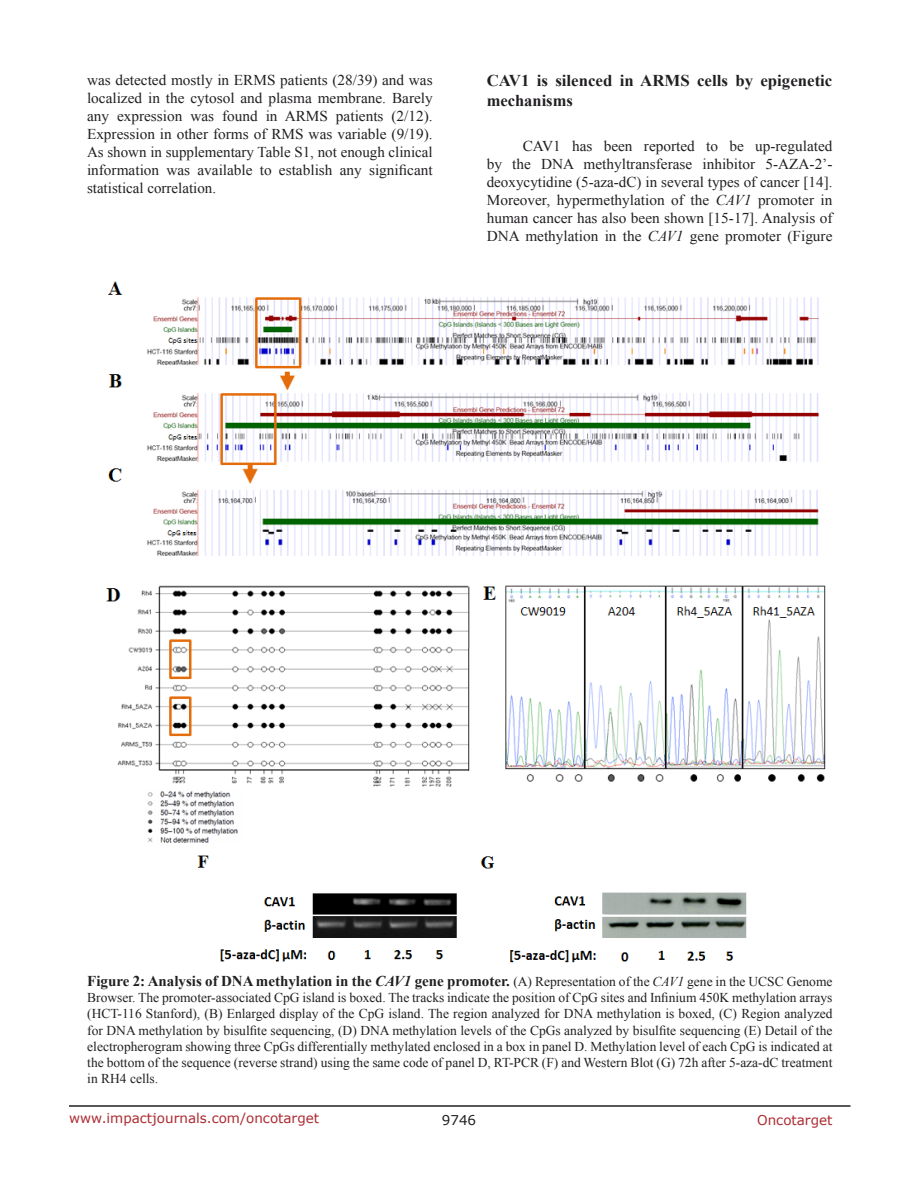
<style>
.page{position:relative;width:918px;height:1188px;background:#fff}
.page>*{position:absolute;margin:0;border:0;box-sizing:border-box;transform-origin:0 0}
.SubHeading{font:700 16.5px/19.8px "Times New Roman";color:#221f22}
.BodyText{font:15px/18px "Times New Roman";color:#221f22;text-align:justify}
.FigureText{font:700 15px "Times New Roman";color:#221f22}
.FigureText-2{font:13.5px/16.2px "Times New Roman";color:#221f22;text-align:justify}
.t1{font:13.5px "Verdana";color:#ac2b31}
.t2{font:13.5px "Verdana";color:#221f22}
.s1{font-style:italic}
.s2{font-weight:400;font-size:13.5px}
.s3{font-weight:400;font-style:italic;font-size:13.5px}
</style>
<div class="page">
<hr style="left:69px;top:1105px;width:781px;height:2px;background:#231f20">
<img style="left:106px;top:281px;width:719px;height:562px">
<img style="left:197px;top:855px;width:550px;height:108px">
<p class="BodyText" style="left:87px;top:71px;width:347px">was detected mostly in ERMS patients (28/39) and was localized in the cytosol and plasma membrane. Barely any expression was found in ARMS patients (2/12).<br>Expression in other forms of RMS was variable (9/19).<br>As shown in supplementary Table S1, not enough clinical information was available to establish any significant statistical correlation.</p>
<p class="SubHeading" style="left:487px;top:70px;width:347px">CAV1 is silenced in ARMS cells by epigenetic mechanisms</p>
<p class="BodyText" style="left:487px;top:137px;width:347px;text-indent:36px">CAV1 has been reported to be up-regulated by the DNA methyltransferase inhibitor 5-AZA-2’- deoxycytidine (5-aza-dC) in several types of cancer [14].<br>Moreover, hypermethylation of the <span class="s1">CAV1</span> promoter in human cancer has also been shown [15-17]. Analysis of DNA methylation in the <span class="s1">CAV1</span> gene promoter (Figure</p>
<p class="FigureText" style="left:87px;top:971px;width:747px">Figure 2: Analysis of DNA methylation in the <span class="s1">CAV1</span> gene promoter. <span class="s2">(A) Representation of the</span> <span class="s3">CAV1</span> <span class="s2">gene in the UCSC Genome</span></p>
<p class="FigureText-2" style="left:87px;top:989px;width:747px">Browser. The promoter-associated CpG island is boxed. The tracks indicate the position of CpG sites and Infinium 450K methylation arrays (HCT-116 Stanford), (B) Enlarged display of the CpG island. The region analyzed for DNA methylation is boxed, (C) Region analyzed for DNA methylation by bisulfite sequencing, (D) DNA methylation levels of the CpGs analyzed by bisulfite sequencing (E) Detail of the electropherogram showing three CpGs differentially methylated enclosed in a box in panel D. Methylation level of each CpG is indicated at the bottom of the sequence (reverse strand) using the same code of panel D, RT-PCR (F) and Western Blot (G) 72h after 5-aza-dC treatment in RH4 cells.</p>
<p class="t1" style="left:69px;top:1109px;width:252px">www.impactjournals.com/oncotarget</p>
<p class="t2" style="left:442px;top:1111px;width:36px">9746</p>
<p class="t1" style="left:757px;top:1111px;width:77px">Oncotarget</p>
</div>
